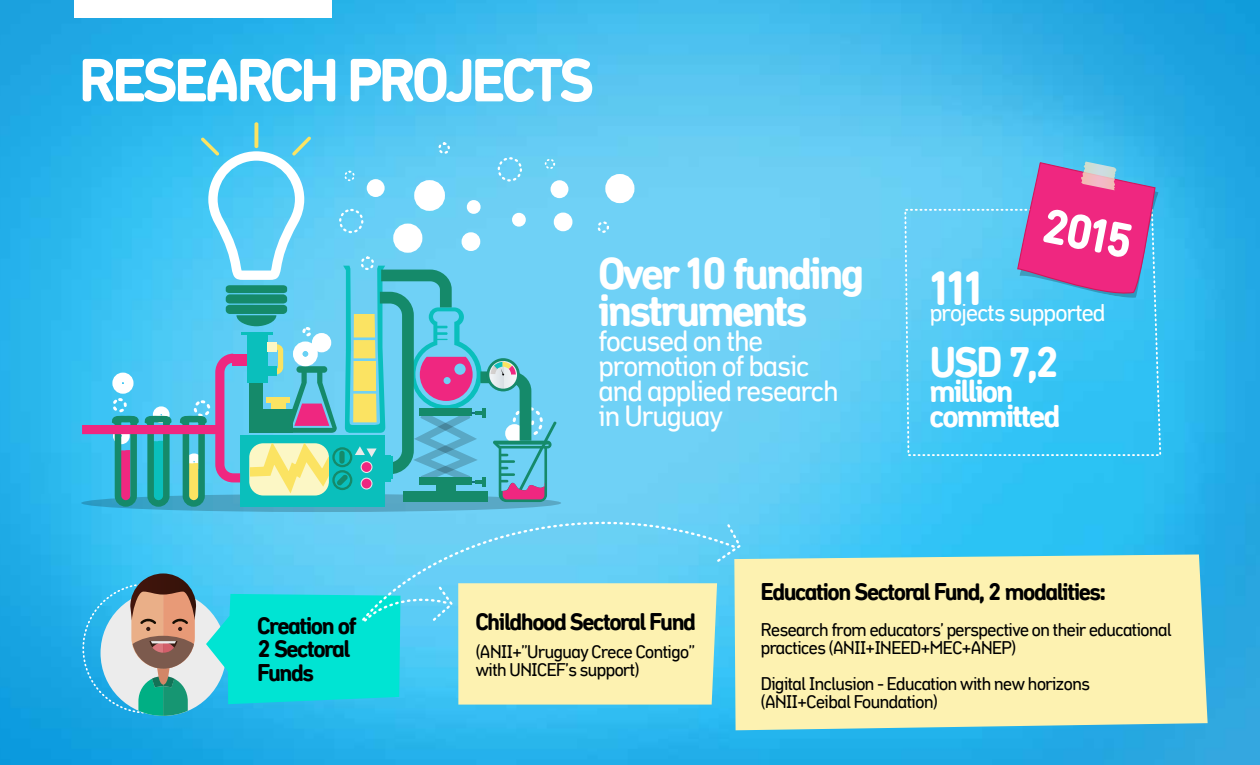
<style>
.page{position:relative;width:1260px;height:765px;background:#fff}
.page>*{position:absolute;margin:0;border:0;box-sizing:border-box;transform-origin:0 0}
.t1{font:700 62.5px "Aniifont";letter-spacing:-.06em;color:#fff}
.t2{font:700 49.62px "Aniifont";color:#fff}
.t3{font:700 49.5px "Aniifont";color:#fff}
.t4{font:700 46.25px/37.5px "Aniifont";letter-spacing:-.06em;color:#fff}
.t5{font:700 44px "Aniifont";color:#fff}
.t6{font:700 32.75px/24.8px "Aniifont";letter-spacing:-.06em;color:#fff}
.t7{font:30px/25px "aniifont";letter-spacing:-.06em;color:#fff}
.t8{font:24.75px "aniifont";letter-spacing:-.06em;color:#fff}
.t9{font:700 24.62px/23.4px "Aniifont";letter-spacing:-.06em;color:#000}
.t10{font:18.75px/18px "aniifont";letter-spacing:-.06em;color:#000}
</style>
<div class="page">
<img style="left:0;top:0;width:1260px;height:765px">
<div style="left:101px;top:590px;width:125px;height:126px;background:#ececec;border-radius:50%"></div>
<svg style="left:130px;top:573px;width:66px;height:143px"></svg>
<svg style="left:81px;top:494px;width:480px;height:18px"></svg>
<svg style="left:254px;top:122px;width:4px;height:26px"></svg>
<div style="left:605px;top:174px;width:29px;height:29px;border:15px solid #fff;border-radius:50%"></div>
<div style="left:597px;top:221px;width:12px;height:12px;border:2px dashed #fff;border-radius:50%"></div>
<div style="left:554px;top:213px;width:18px;height:18px;border:9px solid #fff;border-radius:50%"></div>
<div style="left:551px;top:180px;width:17px;height:18px;background:#fff;border-radius:50%"></div>
<div style="left:82px;top:425px;width:136px;height:9px;background:#ef2780"></div>
<svg style="left:109px;top:136px;width:448px;height:374px;background:#63c1da"></svg>
<div style="left:268px;top:343px;width:9px;height:9px;background:#fcf7c5"></div>
<div style="left:268px;top:366px;width:9px;height:9px;background:#0abfbc"></div>
<svg style="left:903px;top:208px;width:259px;height:249px;background:#46c7f4"></svg>
<svg style="left:1016px;top:161px;width:143px;height:138px;background:#bb5ba3"></svg>
<svg style="left:206px;top:583px;width:511px;height:122px;background:#7ee4ca"></svg>
<div style="left:734px;top:554px;width:474px;height:176px;background:#fdf2b1"></div>
<svg style="left:737px;top:522px;width:6px;height:42px"></svg>
<svg style="left:360px;top:491px;width:377px;height:132px;background:#84d3e0"></svg>
<div style="left:74px;top:0;width:258px;height:18px;background:#fff"></div>
<h1 class="t1" style="left:79px;top:42px;width:517px">RESEARCH PROJECTS</h1>
<h3 class="t4" style="left:598px;top:254px;width:268px">Over 10 funding instruments</h3>
<h3 class="t7" style="left:598px;top:328px;width:243px">focused on the promotion of basic and applied research in Uruguay</h3>
<h3 class="t3" style="left:1048px;top:194px;width:94px;rotate:11deg">2015</h3>
<h2 class="t2" style="left:929px;top:258px;width:56px">111</h2>
<h3 class="t8" style="left:929px;top:298px;width:178px">projects supported</h3>
<h3 class="t5" style="left:929px;top:335px;width:132px">USD 7,2</h3>
<h3 class="t6" style="left:929px;top:378px;width:133px">million committed</h3>
<h3 class="t9" style="left:257px;top:614px;width:101px">Creation of<br>2 Sectoral<br>Funds</h3>
<h3 class="t9" style="left:475px;top:610px;width:222px">Childhood Sectoral Fund</h3>
<p class="t10" style="left:475px;top:643px;width:222px">(ANII+”Uruguay Crece Contigo” with UNICEF’s support)</p>
<h3 class="t9" style="left:761px;top:580px;width:347px">Education Sectoral Fund, 2 modalities:</h3>
<p class="t10" style="left:761px;top:620px;width:413px">Research from educators’ perspective on their educational practices (ANII+INEED+MEC+ANEP)</p>
<p class="t10" style="left:761px;top:674px;width:331px">Digital Inclusion - Education with new horizons (ANII+Ceibal Foundation)</p>
</div>
